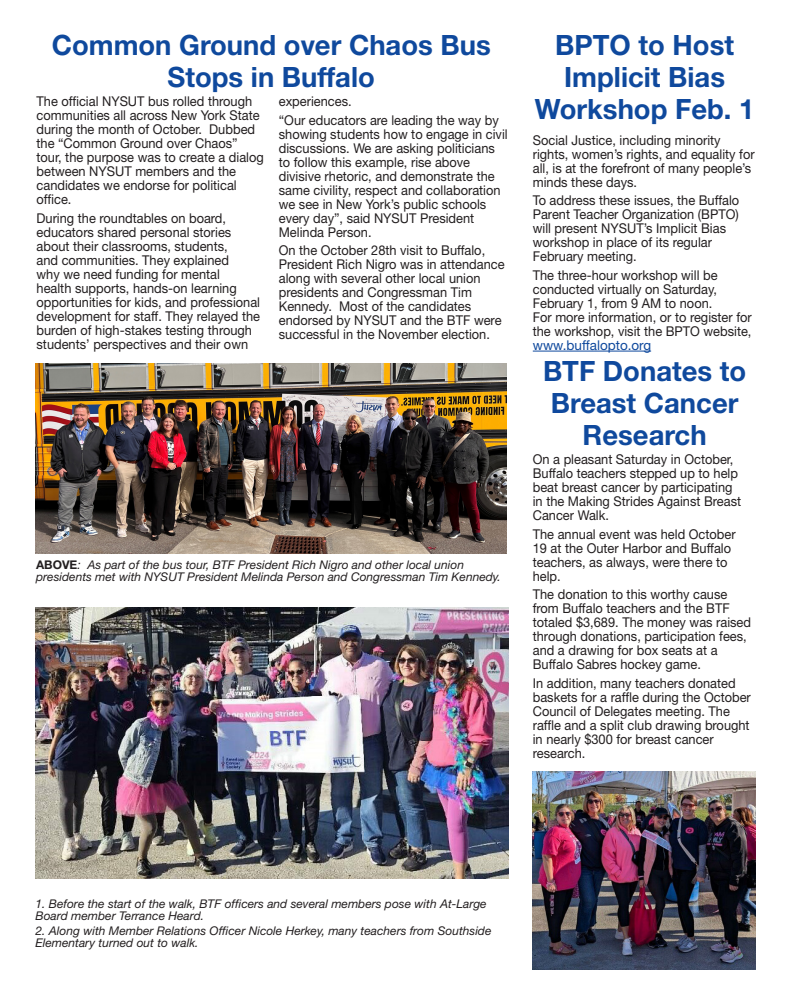
<style>
.page{position:relative;width:792px;height:1008px;background:#fff}
.page>*{position:absolute;margin:0;border:0;box-sizing:border-box;transform-origin:0 0}
._28_Header{font:700 28px/32px "Helvetica Neue LT Std";color:#0f499d;text-align:center}
._12_14_BodyCopy{font:13.5px/14px "Helvetica Neue LT Std";color:#231f20;scale:.95 1}
.FL_LettersEditorBody{font:italic 12px/12px "Helvetica Neue LT Std";color:#231f20}
.FL_LettersEditorBody-2{font:italic 10px "Helvetica Neue LT Std";color:#fff}
.s1{font-weight:700;font-style:normal}
.s2{color:#0f499d}
</style>
<div class="page">
<hr style="left:533px;top:351px;width:118px;height:1px;background:#0f499d">
<img style="left:36px;top:363px;width:470px;height:191px">
<img style="left:35px;top:608px;width:474px;height:271px">
<img style="left:533px;top:772px;width:223px;height:197px">
<p class="_28_Header" style="left:52px;top:28px;width:441px">Common Ground over Chaos Bus<br>Stops in Buffalo</p>
<p class="_12_14_BodyCopy" style="left:37px;top:94px;width:241px">The official NYSUT bus rolled through communities all across New York State during the month of October. Dubbed the “Common Ground over Chaos” tour, the purpose was to create a dialog between NYSUT members and the candidates we endorse for political office.</p>
<p class="_12_14_BodyCopy" style="left:37px;top:211px;width:237px">During the roundtables on board, educators shared personal stories about their classrooms, students,<br>and communities. They explained<br>why we need funding for mental<br>health supports, hands-on learning opportunities for kids, and professional development for staff. They relayed the burden of high-stakes testing through students’ perspectives and their own</p>
<p class="_12_14_BodyCopy" style="left:279px;top:94px;width:78px">experiences.</p>
<p class="_12_14_BodyCopy" style="left:279px;top:113px;width:243px">“Our educators are leading the way by showing students how to engage in civil discussions. We are asking politicians to follow this example, rise above divisive rhetoric, and demonstrate the same civility, respect and collaboration we see in New York’s public schools every day”, said NYSUT President Melinda Person.</p>
<p class="_12_14_BodyCopy" style="left:279px;top:243px;width:239px">On the October 28th visit to Buffalo, President Rich Nigro was in attendance along with several other local union presidents and Congressman Tim Kennedy. Most of the candidates endorsed by NYSUT and the BTF were successful in the November election.</p>
<p class="FL_LettersEditorBody" style="left:36px;top:559px;width:466px"><span class="s1">ABOVE</span>: As part of the bus tour, BTF President Rich Nigro and other local union presidents met with NYSUT President Melinda Person and Congressman Tim Kennedy.</p>
<p class="FL_LettersEditorBody-2" style="left:45px;top:615px;width:10px">1.</p>
<p class="_28_Header" style="left:535px;top:28px;width:221px">BPTO to Host<br>Implicit Bias<br>Workshop Feb. 1</p>
<p class="_12_14_BodyCopy" style="left:533px;top:133px;width:235px">Social Justice, including minority rights, women’s rights, and equality for all, is at the forefront of many people’s minds these days.</p>
<p class="_12_14_BodyCopy" style="left:533px;top:193px;width:219px">To address these issues, the Buffalo<br>Parent Teacher Organization (BPTO) will present NYSUT’s Implicit Bias workshop in place of its regular<br>February meeting.</p>
<p class="_12_14_BodyCopy" style="left:533px;top:268px;width:196px;text-align:justify">The three-hour workshop will be conducted virtually on Saturday, February 1, from 9 AM to noon.</p>
<p class="_12_14_BodyCopy" style="left:533px;top:310px;width:232px;text-align:justify">For more information, or to register for the workshop, visit the BPTO website, <span class="s2">www.buffalopto.org</span></p>
<p class="_28_Header" style="left:543px;top:355px;width:205px">BTF Donates to<br>Breast Cancer<br>Research</p>
<p class="_12_14_BodyCopy" style="left:533px;top:452px;width:221px">On a pleasant Saturday in October,<br>Buffalo teachers stepped up to help beat breast cancer by participating in the Making Strides Against Breast<br>Cancer Walk.</p>
<p class="_12_14_BodyCopy" style="left:533px;top:527px;width:215px">The annual event was held October<br>19 at the Outer Harbor and Buffalo teachers, as always, were there to help.</p>
<p class="_12_14_BodyCopy" style="left:533px;top:587px;width:231px">The donation to this worthy cause from Buffalo teachers and the BTF totaled $3,689. The money was raised through donations, participation fees, and a drawing for box seats at a Buffalo Sabres hockey game.</p>
<p class="_12_14_BodyCopy" style="left:533px;top:676px;width:231px">In addition, many teachers donated baskets for a raffle during the October<br>Council of Delegates meeting. The raffle and a split club drawing brought in nearly $300 for breast cancer research.</p>
<p class="FL_LettersEditorBody" style="left:36px;top:898px;width:453px">1. Before the start of the walk, BTF officers and several members pose with At-Large<br>Board member Terrance Heard.</p>
<p class="FL_LettersEditorBody" style="left:36px;top:925px;width:458px">2. Along with Member Relations Officer Nicole Herkey, many teachers from Southside<br>Elementary turned out to walk.</p>
</div>
